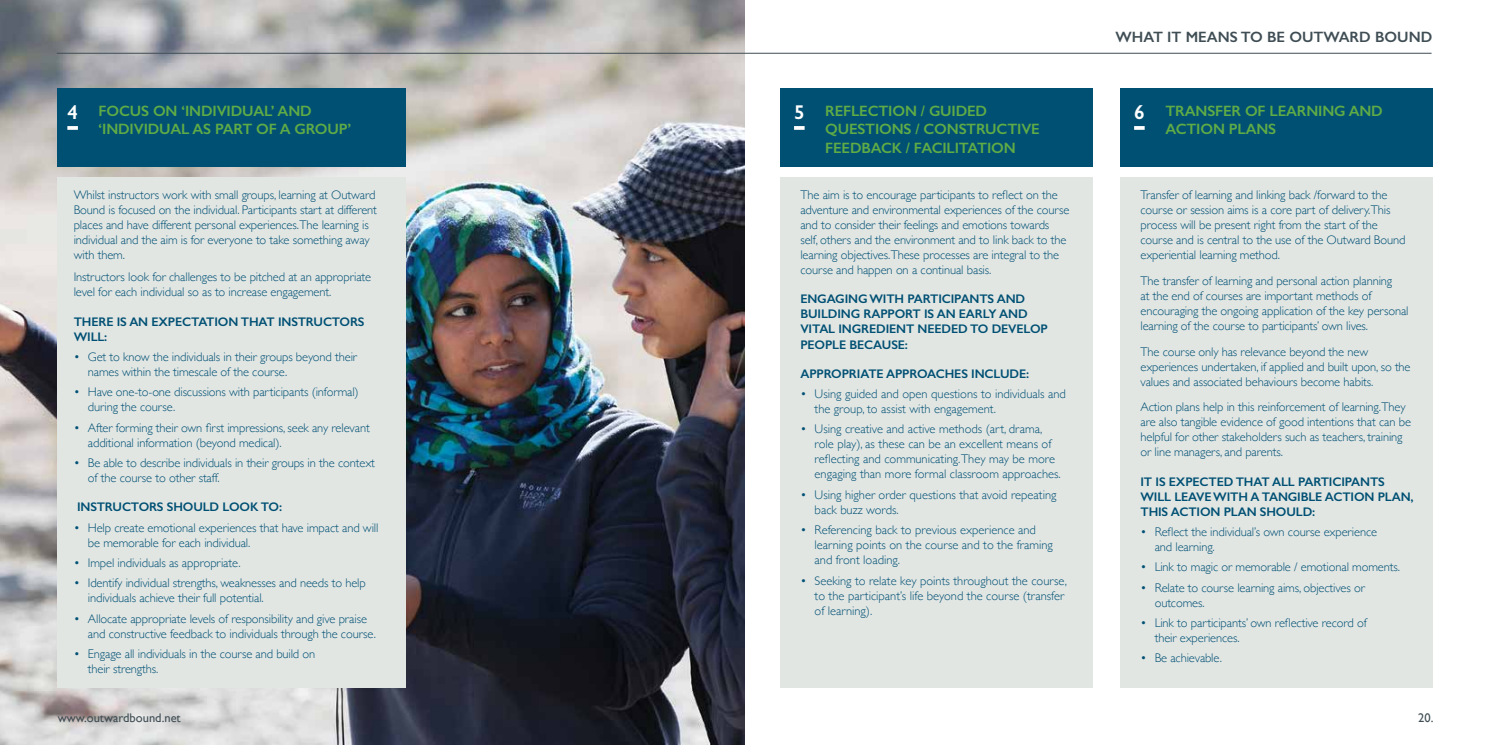
<style>
.page{position:relative;width:1489px;height:745px;background:#fff}
.page>*{position:absolute;margin:0;border:0;box-sizing:border-box;transform-origin:0 0}
.t1{font:600 20px "Gill Sans";color:#fff}
.t2{font:600 15px/18.8px "Gill Sans";letter-spacing:-.01em;color:#5fab46}
.t3{font:600 15px "Gill Sans";color:#3f4d54}
.t4{font:300 12.5px/15px "Gill Sans";letter-spacing:-.01em;color:#005074}
.t5{font:600 12.5px/15px "Gill Sans";letter-spacing:-.01em;color:#005074}
.t6{font:12.5px "Gill Sans";color:#3f4d54}
</style>
<div class="page">
<img style="left:0;top:0;width:744px;height:744px">
<div style="left:57px;top:89px;width:348px;height:78px;background:#005074"></div>
<div style="left:57px;top:177px;width:348px;height:510px;background:#e2e6e3"></div>
<svg style="left:67px;top:126px;width:11px;height:4px"></svg>
<div style="left:780px;top:89px;width:312px;height:78px;background:#005074"></div>
<div style="left:1119px;top:89px;width:312px;height:78px;background:#005074"></div>
<div style="left:780px;top:177px;width:312px;height:510px;background:#e2e6e3"></div>
<div style="left:1119px;top:177px;width:312px;height:510px;background:#e2e6e3"></div>
<svg style="left:794px;top:126px;width:10px;height:4px"></svg>
<svg style="left:1134px;top:126px;width:10px;height:4px"></svg>
<hr style="left:57px;top:53px;width:1374px;height:1px;background:#3f4d54">
<p class="t3" style="left:1115px;top:28px;width:318px">WHAT IT MEANS TO BE OUTWARD BOUND</p>
<h1 class="t1" style="left:67px;top:100px;width:12px">4</h1>
<p class="t2" style="left:99px;top:101px;width:254px">FOCUS ON ‘INDIVIDUAL’ AND ‘INDIVIDUAL AS PART OF A GROUP’</p>
<p class="t2" style="left:825px;top:101px;width:216px">REFLECTION / GUIDED<br>QUESTIONS / CONSTRUCTIVE<br>FEEDBACK / FACILITATION</p>
<p class="t2" style="left:1165px;top:101px;width:219px">TRANSFER OF LEARNING AND<br>ACTION PLANS</p>
<h1 class="t1" style="left:794px;top:100px;width:12px">5</h1>
<h1 class="t1" style="left:1133px;top:100px;width:12px">6</h1>
<p class="t4" style="left:74px;top:187px;width:305px">Whilst instructors work with small groups, learning at Outward Bound is focused on the individual. Participants start at different places and have different personal experiences.The learning is individual and the aim is for everyone to take something away with them.</p>
<p class="t4" style="left:74px;top:269px;width:299px">Instructors look for challenges to be pitched at an appropriate level for each individual so as to increase engagement.</p>
<p class="t5" style="left:74px;top:313px;width:292px">THERE IS AN EXPECTATION THAT INSTRUCTORS<br>WILL:</p>
<p class="t4" style="left:88px;top:348px;width:271px;text-indent:-14px">• Get to know the individuals in their groups beyond their names within the timescale of the course.</p>
<p class="t4" style="left:88px;top:384px;width:272px;text-indent:-14px">• Have one-to-one discussions with participants (informal) during the course.</p>
<p class="t4" style="left:88px;top:419px;width:283px;text-indent:-14px">• After forming their own first impressions, seek any relevant additional information (beyond medical).</p>
<p class="t4" style="left:88px;top:454px;width:288px;text-indent:-14px">• Be able to describe individuals in their groups in the context of the course to other staff.</p>
<p class="t5" style="left:77px;top:499px;width:206px">INSTRUCTORS SHOULD LOOK TO:</p>
<p class="t4" style="left:88px;top:519px;width:292px;text-indent:-14px">• Help create emotional experiences that have impact and will be memorable for each individual.</p>
<p class="t4" style="left:74px;top:554px;width:168px">• Impel individuals as appropriate.</p>
<p class="t4" style="left:88px;top:574px;width:279px;text-indent:-14px">• Identify individual strengths, weaknesses and needs to help individuals achieve their full potential.</p>
<p class="t4" style="left:88px;top:610px;width:289px;text-indent:-14px">• Allocate appropriate levels of responsibility and give praise and constructive feedback to individuals through the course.</p>
<p class="t4" style="left:88px;top:645px;width:229px;text-indent:-14px">• Engage all individuals in the course and build on their strengths.</p>
<p class="t4" style="left:800px;top:187px;width:270px">The aim is to encourage participants to reflect on the adventure and environmental experiences of the course and to consider their feelings and emotions towards self, others and the environment and to link back to the learning objectives.These processes are integral to the course and happen on a continual basis.</p>
<p class="t5" style="left:800px;top:291px;width:249px">ENGAGING WITH PARTICIPANTS AND<br>BUILDING RAPPORT IS AN EARLY AND<br>VITAL INGREDIENT NEEDED TO DEVELOP<br>PEOPLE BECAUSE:</p>
<p class="t5" style="left:800px;top:365px;width:230px">APPROPRIATE APPROACHES INCLUDE:</p>
<p class="t4" style="left:814px;top:385px;width:253px;text-indent:-14px">• Using guided and open questions to individuals and the group, to assist with engagement.</p>
<p class="t4" style="left:814px;top:421px;width:248px;text-indent:-14px">• Using creative and active methods (art, drama, role play), as these can be an excellent means of reflecting and communicating.They may be more engaging than more formal classroom approaches.</p>
<p class="t4" style="left:814px;top:486px;width:243px;text-indent:-14px">• Using higher order questions that avoid repeating back buzz words.</p>
<p class="t4" style="left:814px;top:521px;width:240px;text-indent:-14px">• Referencing back to previous experience and learning points on the course and to the framing and front loading.</p>
<p class="t4" style="left:814px;top:572px;width:254px;text-indent:-14px">• Seeking to relate key points throughout the course, to the participant’s life beyond the course (transfer of learning).</p>
<p class="t4" style="left:1140px;top:187px;width:266px">Transfer of learning and linking back /forward to the course or session aims is a core part of delivery.This process will be present right from the start of the course and is central to the use of the Outward Bound experiential learning method.</p>
<p class="t4" style="left:1140px;top:272px;width:269px">The transfer of learning and personal action planning<br>at the end of courses are important methods of encouraging the ongoing application of the key personal learning of the course to participants’ own lives.</p>
<p class="t4" style="left:1140px;top:343px;width:272px">The course only has relevance beyond the new experiences undertaken, if applied and built upon, so the values and associated behaviours become habits.</p>
<p class="t4" style="left:1140px;top:399px;width:272px">Action plans help in this reinforcement of learning.They are also tangible evidence of good intentions that can be helpful for other stakeholders such as teachers, training or line managers, and parents.</p>
<p class="t5" style="left:1140px;top:473px;width:275px">IT IS EXPECTED THAT ALL PARTICIPANTS<br>WILL LEAVE WITH A TANGIBLE ACTION PLAN,<br>THIS ACTION PLAN SHOULD:</p>
<p class="t4" style="left:1154px;top:523px;width:224px;text-indent:-14px">• Reflect the individual’s own course experience and learning.</p>
<p class="t4" style="left:1140px;top:558px;width:261px">• Link to magic or memorable / emotional moments.</p>
<p class="t4" style="left:1154px;top:579px;width:212px;text-indent:-14px">• Relate to course learning aims, objectives or outcomes.</p>
<p class="t4" style="left:1154px;top:614px;width:213px;text-indent:-14px">• Link to participants’ own reflective record of their experiences.</p>
<p class="t4" style="left:1140px;top:649px;width:83px">• Be achievable.</p>
<p class="t6" style="left:58px;top:709px;width:124px">www.outwardbound.net</p>
<p class="t6" style="left:1418px;top:709px;width:17px">20.</p>
</div>
